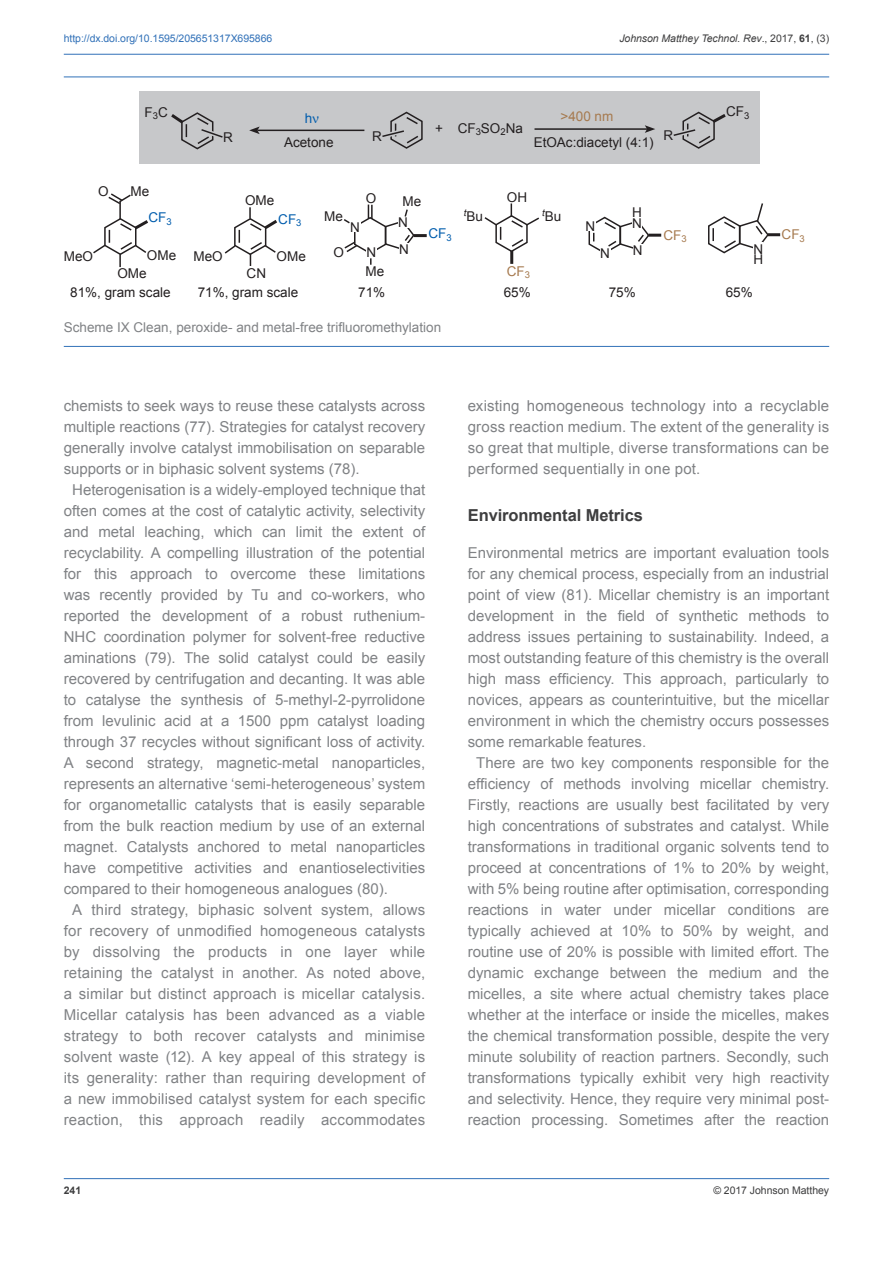
<style>
.page{position:relative;width:893px;height:1263px;background:#fff}
.page>*{position:absolute;margin:0;border:0;box-sizing:border-box;transform-origin:0 0}
.Bodytext_subhead{font:700 16.5px "Arial";letter-spacing:-.005em;color:#3e3e3f}
.Bodytext_indent{font:15px/21px "Arial";color:#808285;text-align:justify}
.Bodytext_fullout{font:15px/21px "Arial";color:#808285;text-align:justify}
._22_figure_annotatio{font:13.5px/10.5px "Arial";color:#231f20}
.Figure_caption{font:13.5px "Arial";color:#808285}
._22_figure_annotatio-2{font:13.5px "Arial";color:#a67a4f}
._22_figure_annotatio-3{font:13.5px "Arial";color:#015dad}
.t1{font:10.5px "Arial";letter-spacing:-.005em;color:#3171b8}
.t2{font:italic 10.5px "Arial";letter-spacing:-.005em;color:#3e3e3f}
.t3{font:10.5px "Arial";letter-spacing:-.005em;color:#3e3e3f}
.t4{font:700 10.5px "Arial";color:#3e3e3f}
.s1{font-style:normal}
.s2{font-weight:700;font-style:normal}
</style>
<div class="page">
<hr style="left:64px;top:1178px;width:765px;height:1px;background:#3171b8">
<hr style="left:64px;top:54px;width:765px;height:1px;background:#3171b8">
<div style="left:139px;top:91px;width:621px;height:73px;background:#c7c8ca"></div>
<svg style="left:484px;top:203px;width:55px;height:61px"></svg>
<svg style="left:224px;top:207px;width:53px;height:59px"></svg>
<svg style="left:93px;top:193px;width:55px;height:74px"></svg>
<hr style="left:64px;top:77px;width:765px;height:1px;background:#3171b8">
<hr style="left:64px;top:346px;width:765px;height:1px;background:#3171b8">
<svg style="left:171px;top:112px;width:52px;height:38px"></svg>
<svg style="left:382px;top:111px;width:41px;height:38px"></svg>
<hr style="left:257px;top:130px;width:107px;height:1px;background:#231f20">
<svg style="left:249px;top:126px;width:11px;height:8px"></svg>
<svg style="left:673px;top:111px;width:53px;height:38px"></svg>
<hr style="left:534px;top:128px;width:113px;height:2px;background:#231f20">
<svg style="left:645px;top:125px;width:10px;height:8px"></svg>
<svg style="left:344px;top:205px;width:83px;height:60px"></svg>
<svg style="left:588px;top:216px;width:73px;height:35px"></svg>
<svg style="left:708px;top:203px;width:72px;height:51px"></svg>
<p class="t1" style="left:64px;top:31px;width:210px">http://dx.doi.org/10.1595/205651317X695866</p>
<p class="t2" style="left:619px;top:31px;width:211px">Johnson Matthey Technol. Rev<span class="s1">., 2017,</span> <span class="s2">61</span><span class="s1">, (3)</span></p>
<p class="_22_figure_annotatio" style="left:145px;top:107px;width:25px">F<sub>3</sub>C</p>
<p class="_22_figure_annotatio-3" style="left:305px;top:110px;width:16px">h■</p>
<p class="_22_figure_annotatio" style="left:284px;top:137px;width:51px">Acetone</p>
<p class="_22_figure_annotatio" style="left:223px;top:132px;width:11px">R</p>
<p class="_22_figure_annotatio" style="left:372px;top:132px;width:11px">R</p>
<p class="_22_figure_annotatio" style="left:435px;top:123px;width:89px">+ CF<sub>3</sub>SO<sub>2</sub>Na</p>
<p class="_22_figure_annotatio-2" style="left:560px;top:107px;width:54px">&gt;400 nm</p>
<p class="_22_figure_annotatio" style="left:726px;top:106px;width:25px">CF<sub>3</sub></p>
<p class="_22_figure_annotatio" style="left:534px;top:137px;width:122px">EtOAc:diacetyl (4:1)</p>
<p class="_22_figure_annotatio" style="left:664px;top:131px;width:11px">R</p>
<p class="_22_figure_annotatio" style="left:98px;top:186px;width:12px">O</p>
<p class="_22_figure_annotatio" style="left:131px;top:186px;width:20px">Me</p>
<p class="_22_figure_annotatio" style="left:245px;top:195px;width:31px">OMe</p>
<p class="_22_figure_annotatio-3" style="left:148px;top:208px;width:25px">CF<sub>3</sub></p>
<p class="_22_figure_annotatio-3" style="left:278px;top:210px;width:25px">CF<sub>3</sub></p>
<p class="_22_figure_annotatio" style="left:324px;top:212px;width:20px">Me</p>
<p class="_22_figure_annotatio" style="left:366px;top:193px;width:12px">O</p>
<p class="_22_figure_annotatio" style="left:402px;top:196px;width:20px">Me</p>
<p class="_22_figure_annotatio" style="left:350px;top:222px;width:11px">N</p>
<p class="_22_figure_annotatio" style="left:398px;top:217px;width:11px">N</p>
<p class="_22_figure_annotatio" style="left:64px;top:251px;width:31px">MeO</p>
<p class="_22_figure_annotatio" style="left:147px;top:250px;width:31px">OMe</p>
<p class="_22_figure_annotatio" style="left:193px;top:251px;width:31px">MeO</p>
<p class="_22_figure_annotatio" style="left:277px;top:251px;width:31px">OMe</p>
<p class="_22_figure_annotatio" style="left:366px;top:247px;width:11px">N</p>
<p class="_22_figure_annotatio" style="left:334px;top:247px;width:12px">O</p>
<p class="_22_figure_annotatio" style="left:399px;top:244px;width:11px">N</p>
<p class="_22_figure_annotatio-3" style="left:428px;top:225px;width:25px">CF<sub>3</sub></p>
<p class="_22_figure_annotatio" style="left:464px;top:211px;width:21px"><sup>t</sup>Bu</p>
<p class="_22_figure_annotatio" style="left:507px;top:192px;width:22px">OH</p>
<p class="_22_figure_annotatio" style="left:117px;top:268px;width:31px">OMe</p>
<p class="_22_figure_annotatio" style="left:247px;top:268px;width:21px">CN</p>
<p class="_22_figure_annotatio-2" style="left:507px;top:262px;width:25px">CF<sub>3</sub></p>
<p class="_22_figure_annotatio" style="left:365px;top:266px;width:20px">Me</p>
<p class="_22_figure_annotatio" style="left:542px;top:212px;width:21px"><sup>t</sup>Bu</p>
<p class="_22_figure_annotatio" style="left:585px;top:221px;width:11px">N</p>
<p class="_22_figure_annotatio" style="left:632px;top:207px;width:11px">H<br>N</p>
<p class="_22_figure_annotatio" style="left:600px;top:248px;width:11px">N</p>
<p class="_22_figure_annotatio" style="left:633px;top:245px;width:11px">N</p>
<p class="_22_figure_annotatio-2" style="left:663px;top:226px;width:25px">CF<sub>3</sub></p>
<p class="_22_figure_annotatio-2" style="left:782px;top:226px;width:25px">CF<sub>3</sub></p>
<p class="_22_figure_annotatio" style="left:753px;top:244px;width:11px">N<br>H</p>
<p class="_22_figure_annotatio" style="left:70px;top:287px;width:102px">81%, gram scale</p>
<p class="_22_figure_annotatio" style="left:198px;top:287px;width:102px">71%, gram scale</p>
<p class="_22_figure_annotatio" style="left:358px;top:287px;width:29px">71%</p>
<p class="_22_figure_annotatio" style="left:504px;top:287px;width:29px">65%</p>
<p class="_22_figure_annotatio" style="left:609px;top:287px;width:29px">75%</p>
<p class="_22_figure_annotatio" style="left:726px;top:287px;width:29px">65%</p>
<p class="Figure_caption" style="left:64px;top:318px;width:379px">Scheme IX Clean, peroxide- and metal-free trifluoromethylation</p>
<p class="Bodytext_fullout" style="left:64px;top:395px;width:363px">chemists to seek ways to reuse these catalysts across multiple reactions (77). Strategies for catalyst recovery generally involve catalyst immobilisation on separable supports or in biphasic solvent systems (78).</p>
<p class="Bodytext_indent" style="left:64px;top:479px;width:363px;text-indent:9px">Heterogenisation is a widely-employed technique that often comes at the cost of catalytic activity, selectivity and metal leaching, which can limit the extent of recyclability. A compelling illustration of the potential for this approach to overcome these limitations was recently provided by Tu and co-workers, who reported the development of a robust ruthenium-NHC coordination polymer for solvent-free reductive aminations (79). The solid catalyst could be easily recovered by centrifugation and decanting. It was able to catalyse the synthesis of 5-methyl-2-pyrrolidone from levulinic acid at a 1500 ppm catalyst loading through 37 recycles without significant loss of activity.<br>A second strategy, magnetic-metal nanoparticles, represents an alternative ‘semi-heterogeneous’ system for organometallic catalysts that is easily separable from the bulk reaction medium by use of an external magnet. Catalysts anchored to metal nanoparticles have competitive activities and enantioselectivities compared to their homogeneous analogues (80).</p>
<p class="Bodytext_indent" style="left:64px;top:899px;width:363px;text-align:center">A third strategy, biphasic solvent system, allows for recovery of unmodified homogeneous catalysts by dissolving the products in one layer while retaining the catalyst in another. As noted above, a similar but distinct approach is micellar catalysis.<br>Micellar catalysis has been advanced as a viable strategy to both recover catalysts and minimise solvent waste (12). A key appeal of this strategy is its generality: rather than requiring development of a new immobilised catalyst system for each specific reaction, this approach readily accommodates</p>
<p class="Bodytext_indent" style="left:468px;top:395px;width:363px">existing homogeneous technology into a recyclable gross reaction medium. The extent of the generality is so great that multiple, diverse transformations can be performed sequentially in one pot.</p>
<p class="Bodytext_subhead" style="left:468px;top:504px;width:177px">Environmental Metrics</p>
<p class="Bodytext_fullout" style="left:468px;top:542px;width:363px">Environmental metrics are important evaluation tools for any chemical process, especially from an industrial point of view (81). Micellar chemistry is an important development in the field of synthetic methods to address issues pertaining to sustainability. Indeed, a most outstanding feature of this chemistry is the overall high mass efficiency. This approach, particularly to novices, appears as counterintuitive, but the micellar environment in which the chemistry occurs possesses some remarkable features.</p>
<p class="Bodytext_indent" style="left:468px;top:752px;width:363px;text-align:center">There are two key components responsible for the efficiency of methods involving micellar chemistry.<br>Firstly, reactions are usually best facilitated by very high concentrations of substrates and catalyst. While transformations in traditional organic solvents tend to proceed at concentrations of 1% to 20% by weight, with 5% being routine after optimisation, corresponding reactions in water under micellar conditions are typically achieved at 10% to 50% by weight, and routine use of 20% is possible with limited effort. The dynamic exchange between the medium and the micelles, a site where actual chemistry takes place whether at the interface or inside the micelles, makes the chemical transformation possible, despite the very minute solubility of reaction partners. Secondly, such transformations typically exhibit very high reactivity and selectivity. Hence, they require very minimal post&shy;reaction processing. Sometimes after the reaction</p>
<p class="t4" style="left:64px;top:1183px;width:19px">241</p>
<p class="t3" style="left:713px;top:1183px;width:117px">© 2017 Johnson Matthey</p>
</div>
